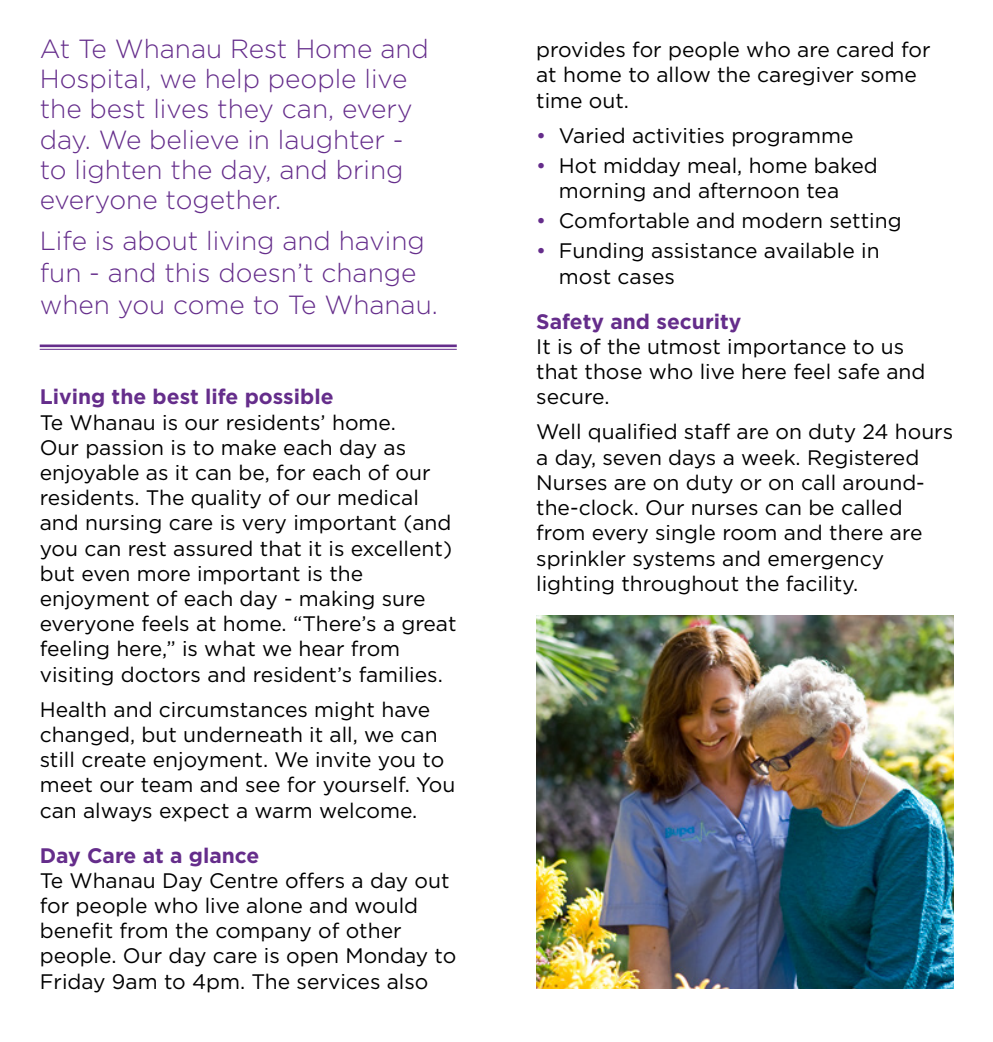
<style>
.page{position:relative;width:993px;height:1042px;background:#fff}
.page>*{position:absolute;margin:0;border:0;box-sizing:border-box;transform-origin:0 0}
.t1{font:300 26.25px/30.1px "Gotham";color:#652d8b}
.t2{font:21px/25.2px "Gotham";color:#000}
.t3{font:700 21px "Gotham";color:#652d8b}
.s1{color:#652d8b}
</style>
<div class="page">
<hr style="left:40px;top:344px;width:416px;height:3px;background:#652d8b">
<hr style="left:40px;top:349px;width:416px;height:1px;background:#652d8b">
<img style="left:536px;top:615px;width:416px;height:373px">
<p class="t1" style="left:40px;top:33px;width:390px">At Te Whanau Rest Home and<br>Hospital, we help people live the best lives they can, every day. We believe in laughter - to lighten the day, and bring everyone together.</p>
<p class="t1" style="left:40px;top:225px;width:399px;line-height:31.5px">Life is about living and having fun - and this doesn’t change when you come to Te Whanau.</p>
<p class="t3" style="left:40px;top:385px;width:295px">Living the best life possible</p>
<p class="t2" style="left:40px;top:409px;width:418px">Te Whanau is our residents’ home.<br>Our passion is to make each day as enjoyable as it can be, for each of our residents. The quality of our medical and nursing care is very important (and you can rest assured that it is excellent) but even more important is the enjoyment of each day - making sure everyone feels at home. “There’s a great feeling here,” is what we hear from visiting doctors and resident’s families.</p>
<p class="t2" style="left:40px;top:696px;width:417px">Health and circumstances might have changed, but underneath it all, we can still create enjoyment. We invite you to meet our team and see for yourself. You can always expect a warm welcome.</p>
<p class="t3" style="left:40px;top:843px;width:221px">Day Care at a glance</p>
<p class="t2" style="left:40px;top:867px;width:418px">Te Whanau Day Centre offers a day out for people who live alone and would benefit from the company of other people. Our day care is open Monday to Friday 9am to 4pm. The services also</p>
<p class="t2" style="left:536px;top:37px;width:396px">provides for people who are cared for at home to allow the caregiver some time out.</p>
<p class="t2" style="left:536px;top:122px;width:318px"><span class="s1">•</span> Varied activities programme</p>
<p class="t2" style="left:558px;top:153px;width:320px;text-indent:-23px"><span class="s1">•</span> Hot midday meal, home baked morning and afternoon tea</p>
<p class="t2" style="left:536px;top:208px;width:367px"><span class="s1">•</span> Comfortable and modern setting</p>
<p class="t2" style="left:558px;top:238px;width:322px;text-indent:-23px"><span class="s1">•</span> Funding assistance available in most cases</p>
<p class="t3" style="left:536px;top:309px;width:207px">Safety and security</p>
<p class="t2" style="left:536px;top:333px;width:390px">It is of the utmost importance to us that those who live here feel safe and secure.</p>
<p class="t2" style="left:536px;top:419px;width:418px">Well qualified staff are on duty 24 hours a day, seven days a week. Registered Nurses are on duty or on call around&shy;the-clock. Our nurses can be called from every single room and there are sprinkler systems and emergency lighting throughout the facility.</p>
</div>
